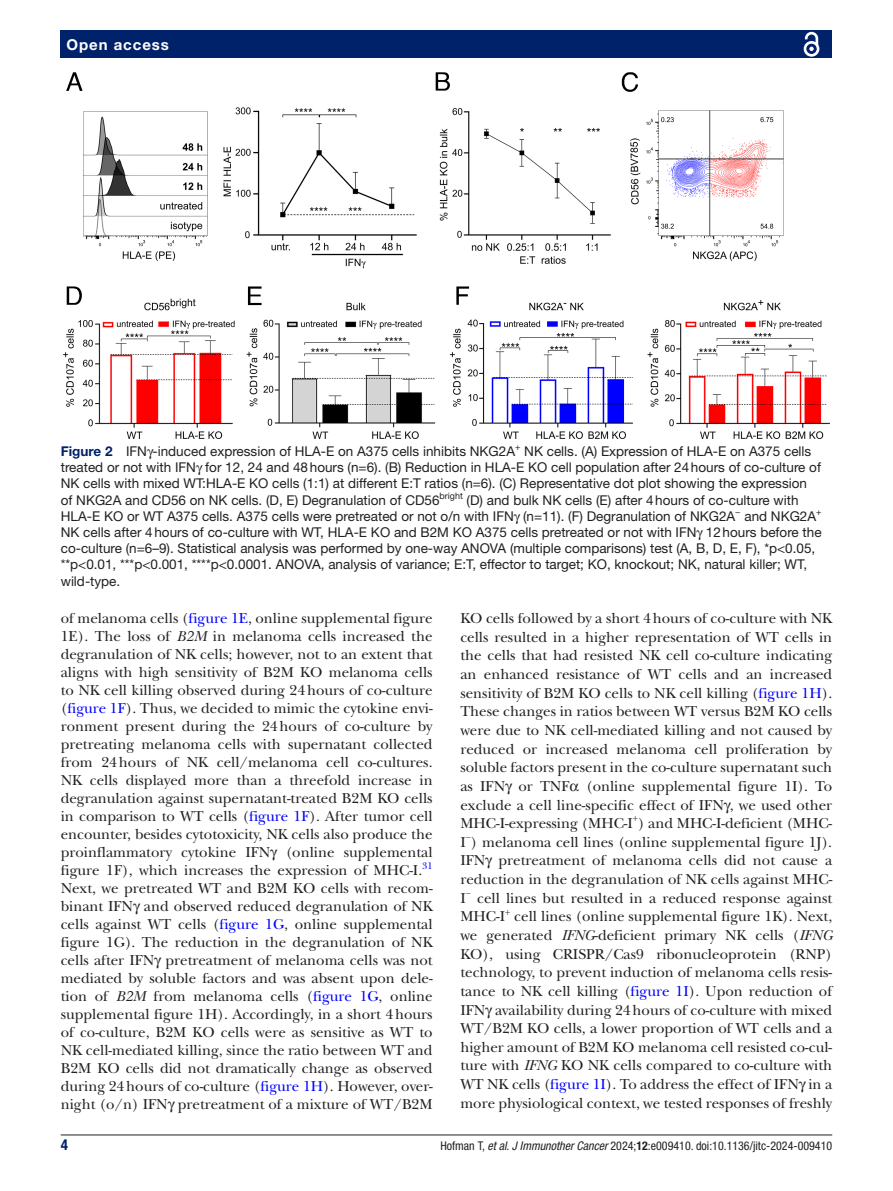
<style>
.page{position:relative;width:893px;height:1191px;background:#fff}
.page>*{position:absolute;margin:0;border:0;box-sizing:border-box;transform-origin:0 0}
.t1{font:15px/18px "New Baskerville";color:#231f20;text-align:justify}
.t2{font:700 15px "Helvetica Neue LT Std";letter-spacing:.065em;color:#fff}
.t3{font:700 condensed 15px "Helvetica Neue LT Std";color:#00226b}
.t4{font:13.5px/16.2px "Helvetica Neue LT Std";color:#231f20}
.t5{font:condensed 12px "Helvetica Neue LT Std";color:#231f20}
.t6{font:9.9px "New Baskerville";color:#231f20}
.s1{font-weight:700;color:#00226b}
.s2{color:#00f}
.s3{font-style:italic}
.s4{font-weight:700}
</style>
<div class="page">
<hr style="left:61px;top:1134px;width:771px;height:1px;background:#231f20">
<div style="left:61px;top:31px;width:771px;height:27px;background:#00226b"></div>
<svg style="left:803px;top:31px;width:17px;height:26px"></svg>
<img style="left:64px;top:73px;width:765px;height:365px">
<p class="t2" style="left:66px;top:35px;width:104px">Open access</p>
<p class="t4" style="left:61px;top:443px;width:762px"><span class="s1">Figure 2</span> IFN -induced expression of HLA-E on A375 cells inhibits NKG2A<sup>+</sup> NK cells. (A) Expression of HLA-E on A375 cells treated or not with IFN for 12, 24 and 48hours (n=6). (B) Reduction in HLA-E KO cell population after 24hours of co-culture of NK cells with mixed WT:HLA-E KO cells (1:1) at different E:T ratios (n=6). (C) Representative dot plot showing the expression of NKG2A and CD56 on NK cells. (D, E) Degranulation of CD56<sup>bright</sup> (D) and bulk NK cells (E) after 4hours of co-culture with HLA-E KO or WT A375 cells. A375 cells were pretreated or not o/n with IFN (n=11). (F) Degranulation of NKG2A<sup>−</sup> and NKG2A<sup>+ </sup>NK cells after 4hours of co-culture with WT, HLA-E KO and B2M KO A375 cells pretreated or not with IFN 12hours before the co-culture (n=6–9). Statistical analysis was performed by one-way ANOVA (multiple comparisons) test (A, B, D, E, F), *p&lt;0.05, **p&lt;0.01, ***p&lt;0.001, ****p&lt;0.0001. ANOVA, analysis of variance; E:T, effector to target; KO, knockout; NK, natural killer; WT, wild-type.</p>
<p class="t1" style="left:61px;top:609px;width:373px">of melanoma cells (<span class="s2">figure 1E</span>, online supplemental figure 1E). The loss of <span class="s3">B2M</span> in melanoma cells increased the degranulation of NK cells; however, not to an extent that aligns with high sensitivity of B2M KO melanoma cells to NK cell killing observed during 24hours of co-culture (<span class="s2">figure 1F</span>). Thus, we decided to mimic the cytokine envi&shy;ronment present during the 24hours of co-culture by pretreating melanoma cells with supernatant collected from 24hours of NK cell/melanoma cell co-cultures.<br>NK cells displayed more than a threefold increase in degranulation against supernatant-treated B2M KO cells in comparison to WT cells (<span class="s2">figure 1F</span>). After tumor cell encounter, besides cytotoxicity, NK cells also produce the proinflammatory cytokine IFN (online supplemental figure 1F), which increases the expression of MHC-I.<sup>31<br></sup>Next, we pretreated WT and B2M KO cells with recom&shy;binant IFN and observed reduced degranulation of NK cells against WT cells (<span class="s2">figure 1G</span>, online supplemental figure 1G). The reduction in the degranulation of NK cells after IFN pretreatment of melanoma cells was not mediated by soluble factors and was absent upon dele&shy;tion of <span class="s3">B2M</span> from melanoma cells (<span class="s2">figure 1G</span>, online supplemental figure 1H). Accordingly, in a short 4hours of co-culture, B2M KO cells were as sensitive as WT to NK cell-mediated killing, since the ratio between WT and B2M KO cells did not dramatically change as observed during 24hours of co-culture (<span class="s2">figure 1H</span>). However, over&shy;night (o/n) IFN pretreatment of a mixture of WT/B2M</p>
<p class="t1" style="left:460px;top:609px;width:373px;line-height:18.6px">KO cells followed by a short 4hours of co-culture with NK cells resulted in a higher representation of WT cells in the cells that had resisted NK cell co-culture indicating an enhanced resistance of WT cells and an increased sensitivity of B2M KO cells to NK cell killing (<span class="s2">figure 1H</span>).<br>These changes in ratios between WT versus B2M KO cells were due to NK cell-mediated killing and not caused by reduced or increased melanoma cell proliferation by soluble factors present in the co-culture supernatant such as IFN or TNF (online supplemental figure 1I). To exclude a cell line-specific effect of IFN , we used other MHC-I-expressing (MHC-I<sup>+</sup>) and MHC-I-deficient (MHC-I ) melanoma cell lines (online supplemental figure 1J).</p>
<p class="t6" style="left:466px;top:831px;width:7px">−</p>
<p class="t1" style="left:460px;top:851px;width:373px;line-height:18.6px">IFN pretreatment of melanoma cells did not cause a reduction in the degranulation of NK cells against MHC-I<sup>−</sup> cell lines but resulted in a reduced response against MHC-I</p>
<p class="t6" style="left:505px;top:905px;width:7px">+</p>
<p class="t1" style="left:460px;top:907px;width:373px;line-height:18.6px;text-indent:54px">cell lines (online supplemental figure 1K). Next, we generated <span class="s3">IFNG</span>-deficient primary NK cells (<span class="s3">IFNG </span>KO), using CRISPR/Cas9 ribonucleoprotein (RNP) technology, to prevent induction of melanoma cells resis&shy;tance to NK cell killing (<span class="s2">figure 1I</span>). Upon reduction of IFN availability during 24hours of co-culture with mixed WT/B2M KO cells, a lower proportion of WT cells and a higher amount of B2M KO melanoma cell resisted co-cul&shy;ture with <span class="s3">IFNG</span> KO NK cells compared to co-culture with WT NK cells (<span class="s2">figure 1I</span>). To address the effect of IFN in a more physiological context, we tested responses of freshly</p>
<p class="t3" style="left:61px;top:1135px;width:9px">4</p>
<p class="t5" style="left:440px;top:1138px;width:393px">Hofman T, <span class="s3">et al</span>. <span class="s3">J Immunother Cancer</span> 2024;<span class="s4">12</span>:e009410. doi:10.1136/jitc-2024-009410</p>
</div>
